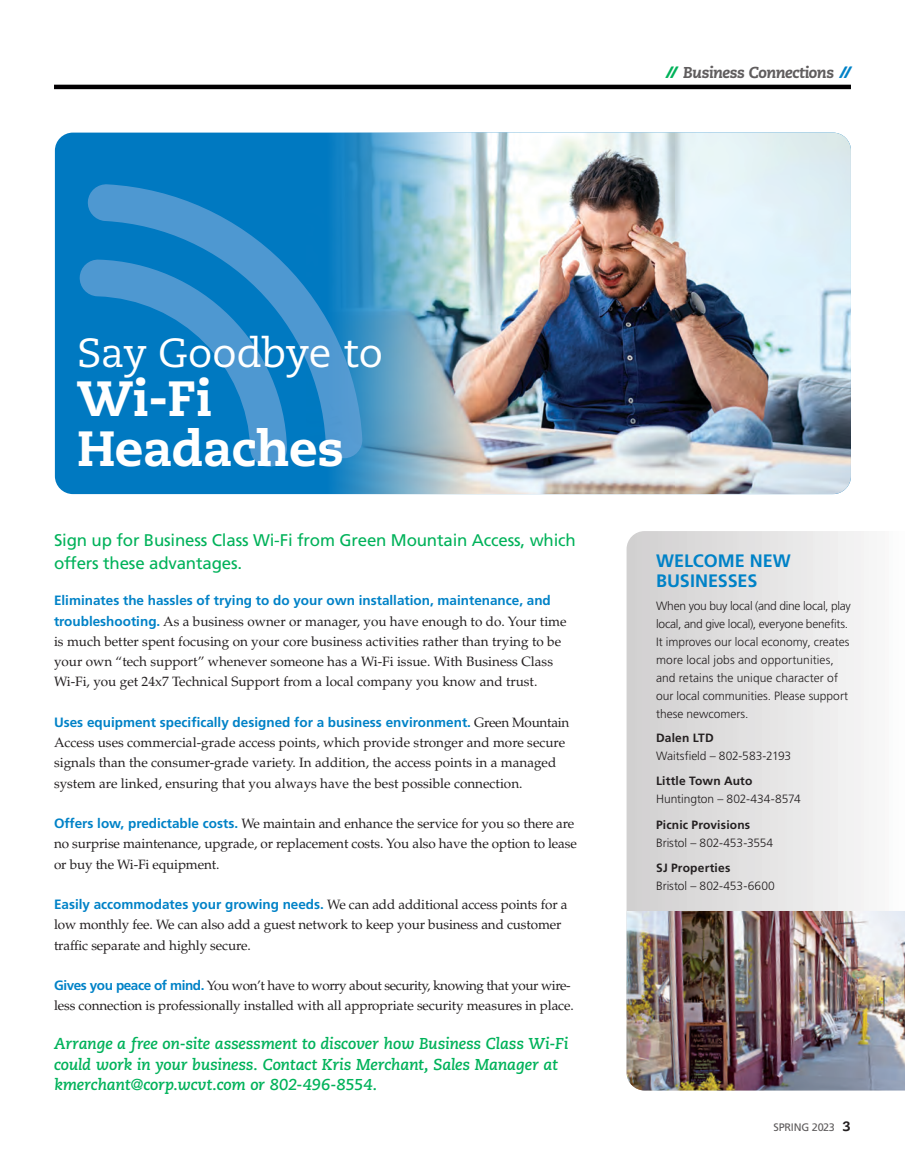
<style>
.page{position:relative;width:905px;height:1161px;background:#fff}
.page>*{position:absolute;margin:0;border:0;box-sizing:border-box;transform-origin:0 0}
.t1{font:800 49.5px "Caecilia LT Std";letter-spacing:-.01em;color:#fff}
.t2{font:40.65px "Caecilia LT Std";letter-spacing:-.005em;color:#fff}
.Sidebar_Head{font:700 18px/19.5px "Frutiger";color:#0082c7}
.Body_-_Deck{font:16.8px/22.5px "Frutiger";letter-spacing:-.01em;color:#00b25a}
.t3{font:italic 700 15.75px/20.2px "Caecilia LT Std";letter-spacing:-.01em;color:#00b25a}
.t4{font:italic 800 15.75px "Caecilia LT Std";letter-spacing:-.035em;color:#605d5e}
.t5{font:13.5px/20.2px "Palatino LT Std";color:#231f20}
.Sidebar_Text{font:300 12px/18px "Frutiger";letter-spacing:-.005em;color:#231f20}
.Sidebar_Text-2{font:700 12px "Frutiger";letter-spacing:.015em;color:#231f20}
.t6{font:10.8px "Frutiger";letter-spacing:-.02em;color:#605d5e}
.s1{font-family:"Hermes";font-weight:900;color:#00b25a}
.s2{font-family:"Hermes";font-weight:900;color:#0082c7}
.s3{font-family:"Frutiger LT Std";font-weight:700;color:#0082c7}
.s4{font-family:"Caecilia LT Std";font-weight:800;font-size:13.5px;color:#231f20}
</style>
<div class="page">
<hr style="left:54px;top:85px;width:796px;height:4px;background:#020002">
<div style="left:55px;top:133px;width:796px;height:361px;background:#0079c1;border-radius:18px"></div>
<img style="left:333px;top:133px;width:517px;height:361px">
<svg style="left:79px;top:263px;width:205px;height:204px"></svg>
<svg style="left:87px;top:184px;width:276px;height:275px"></svg>
<svg style="left:626px;top:531px;width:243px;height:380px;background:#e2e1e1"></svg>
<img style="left:626px;top:911px;width:278px;height:180px">
<p class="t4" style="left:667px;top:63px;width:185px"><span class="s1">//</span> Business Connections <span class="s2">//</span></p>
<p class="t2" style="left:77px;top:329px;width:307px">Say Goodbye to</p>
<p class="t1" style="left:77px;top:368px;width:137px">Wi-Fi</p>
<p class="t1" style="left:77px;top:418px;width:268px">Headaches</p>
<p class="Body_-_Deck" style="left:54px;top:529px;width:523px">Sign up for Business Class Wi-Fi from Green Mountain Access, which offers these advantages.</p>
<p class="t5" style="left:54px;top:591px;width:514px"><span class="s3">Eliminates the hassles of trying to do your own installation, maintenance, and troubleshooting.</span> As a business owner or manager, you have enough to do. Your time is much better spent focusing on your core business activities rather than trying to be your own “tech support” whenever someone has a Wi-Fi issue. With Business Class Wi-Fi, you get 24x7 Technical Support from a local company you know and trust.</p>
<p class="t5" style="left:54px;top:712px;width:517px"><span class="s3">Uses equipment specifically designed for a business environment.</span> Green Mountain Access uses commercial-grade access points, which provide stronger and more secure signals than the consumer-grade variety. In addition, the access points in a managed system are linked, ensuring that you always have the best possible connection.</p>
<p class="t5" style="left:54px;top:814px;width:524px"><span class="s3">Offers low, predictable costs.</span> We maintain and enhance the service for you so there are no surprise maintenance, upgrade, or replacement costs. You also have the option to lease or buy the Wi-Fi equipment.</p>
<p class="t5" style="left:54px;top:895px;width:515px"><span class="s3">Easily accommodates your growing needs.</span> We can add additional access points for a low monthly fee. We can also add a guest network to keep your business and customer traffic separate and highly secure.</p>
<p class="t5" style="left:54px;top:976px;width:521px"><span class="s3">Gives you peace of mind.</span> You won’t have to worry about security, knowing that your wire&shy;less connection is professionally installed with all appropriate security measures in place.</p>
<p class="t3" style="left:54px;top:1034px;width:516px">Arrange a free on-site assessment to discover how Business Class Wi-Fi could work in your business. Contact Kris Merchant, Sales Manager at kmerchant@corp.wcvt.com or 802-496-8554.</p>
<p class="Sidebar_Head" style="left:656px;top:551px;width:136px">WELCOME NEW<br>BUSINESSES</p>
<p class="Sidebar_Text" style="left:656px;top:597px;width:196px">When you buy local (and dine local, play local, and give local), everyone benefits.<br>It improves our local economy, creates more local jobs and opportunities, and retains the unique character of our local communities. Please support these newcomers.</p>
<p class="Sidebar_Text-2" style="left:656px;top:731px;width:59px">Dalen LTD</p>
<p class="Sidebar_Text" style="left:656px;top:747px;width:137px">Waitsfield – 802-583-2193</p>
<p class="Sidebar_Text-2" style="left:656px;top:774px;width:98px">Little Town Auto</p>
<p class="Sidebar_Text" style="left:656px;top:790px;width:146px">Huntington – 802-434-8574</p>
<p class="Sidebar_Text-2" style="left:656px;top:818px;width:96px">Picnic Provisions</p>
<p class="Sidebar_Text" style="left:656px;top:834px;width:119px">Bristol – 802-453-3554</p>
<p class="Sidebar_Text-2" style="left:656px;top:861px;width:76px">SJ Properties</p>
<p class="Sidebar_Text" style="left:656px;top:877px;width:120px">Bristol – 802-453-6600</p>
<p class="t6" style="left:773px;top:1121px;width:79px">SPRING 2023 <span class="s4">3</span></p>
</div>
